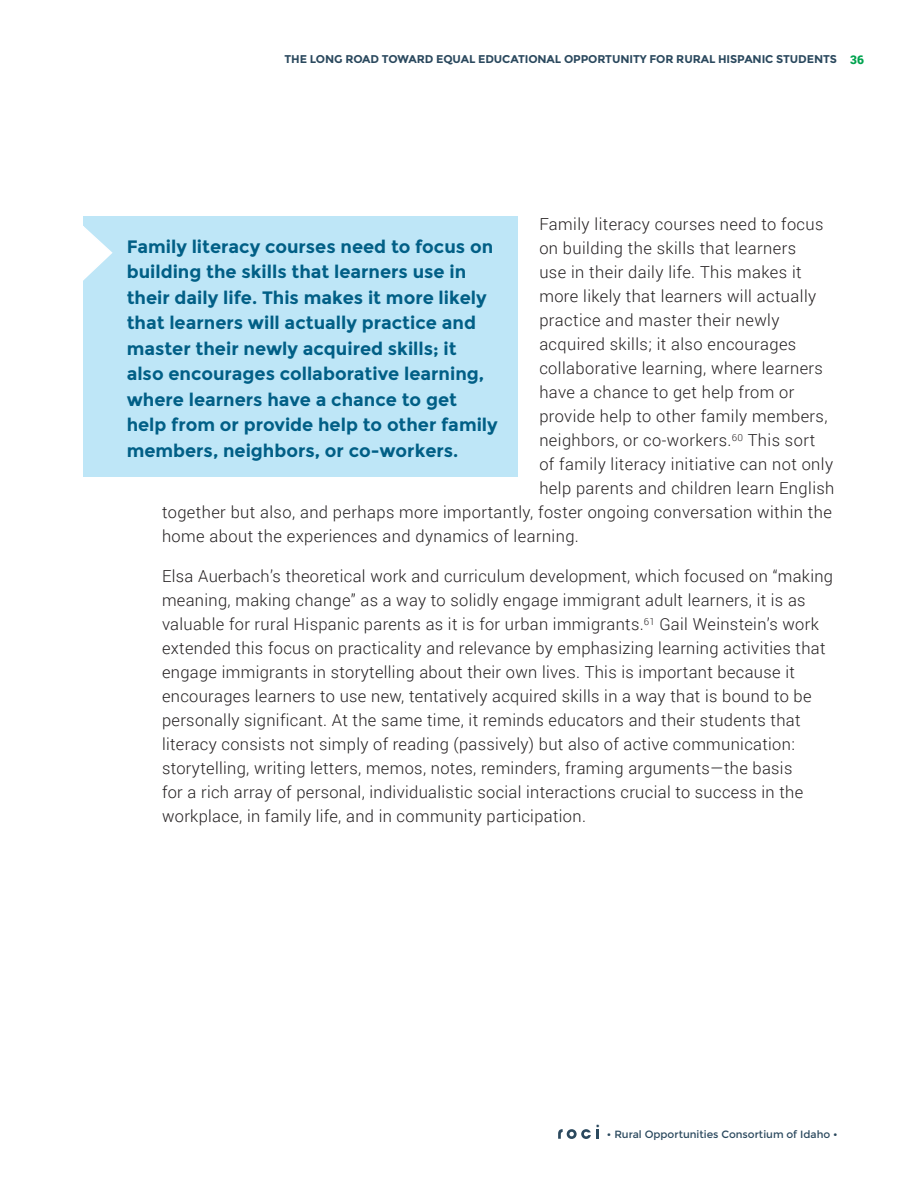
<style>
.page{position:relative;width:918px;height:1188px;background:#fff}
.page>*{position:absolute;margin:0;border:0;box-sizing:border-box;transform-origin:0 0}
.body_copy{font:700 18px/25.5px "Montserrat";color:#015f86}
.body_copy-2{font:300 16.5px/24px "Roboto";letter-spacing:.02em;color:#231f20}
.t1{font:900 12px "Roboto";color:#00a34f}
.t2{font:700 11.25px "Montserrat";letter-spacing:-.01em;color:#2b495e}
.t3{font:10.5px "Montserrat";color:#2b495e}
</style>
<div class="page">
<svg style="left:558px;top:1124px;width:41px;height:15px"></svg>
<div style="left:83px;top:216px;width:435px;height:260px;background:#bee6f7"></div>
<svg style="left:83px;top:226px;width:30px;height:55px"></svg>
<p class="t2" style="left:285px;top:53px;width:554px">THE LONG ROAD TOWARD EQUAL EDUCATIONAL OPPORTUNITY FOR RURAL HISPANIC STUDENTS</p>
<p class="t1" style="left:850px;top:51px;width:15px">36</p>
<p class="body_copy-2" style="left:539px;top:212px;width:286px">Family literacy courses need to focus</p>
<p class="body_copy-2" style="left:539px;top:236px;width:258px">on building the skills that learners</p>
<p class="body_copy-2" style="left:539px;top:260px;width:264px">use in their daily life. This makes it</p>
<p class="body_copy-2" style="left:539px;top:284px;width:278px">more likely that learners will actually</p>
<p class="body_copy-2" style="left:539px;top:308px;width:242px">practice and master their newly</p>
<p class="body_copy-2" style="left:539px;top:332px;width:259px">acquired skills; it also encourages</p>
<p class="body_copy-2" style="left:539px;top:356px;width:285px">collaborative learning, where learners</p>
<p class="body_copy-2" style="left:539px;top:380px;width:257px">have a chance to get help from or</p>
<p class="body_copy-2" style="left:539px;top:404px;width:290px">provide help to other family members,</p>
<p class="body_copy-2" style="left:539px;top:428px;width:277px">neighbors, or co-workers.<sup>60</sup> This sort</p>
<p class="body_copy-2" style="left:539px;top:452px;width:295px">of family literacy initiative can not only</p>
<p class="body_copy-2" style="left:539px;top:476px;width:297px">help parents and children learn English</p>
<p class="body_copy-2" style="left:162px;top:500px;width:671px">together but also, and perhaps more importantly, foster ongoing conversation within the</p>
<p class="body_copy-2" style="left:162px;top:524px;width:418px">home about the experiences and dynamics of learning.</p>
<p class="body_copy-2" style="left:162px;top:564px;width:673px">Elsa Auerbach’s theoretical work and curriculum development, which focused on “making meaning, making change” as a way to solidly engage immigrant adult learners, it is as valuable for rural Hispanic parents as it is for urban immigrants.<sup>61</sup> Gail Weinstein’s work extended this focus on practicality and relevance by emphasizing learning activities that engage immigrants in storytelling about their own lives. This is important because it encourages learners to use new, tentatively acquired skills in a way that is bound to be personally significant. At the same time, it reminds educators and their students that literacy consists not simply of reading (passively) but also of active communication: storytelling, writing letters, memos, notes, reminders, framing arguments—the basis<br>for a rich array of personal, individualistic social interactions crucial to success in the workplace, in family life, and in community participation.</p>
<p class="body_copy" style="left:127px;top:234px;width:373px">Family literacy courses need to focus on building the skills that learners use in their daily life. This makes it more likely that learners will actually practice and master their newly acquired skills; it also encourages collaborative learning, where learners have a chance to get help from or provide help to other family members, neighbors, or co-workers.</p>
<p class="t3" style="left:607px;top:1128px;width:232px">• Rural Opportunities Consortium of Idaho •</p>
</div>
